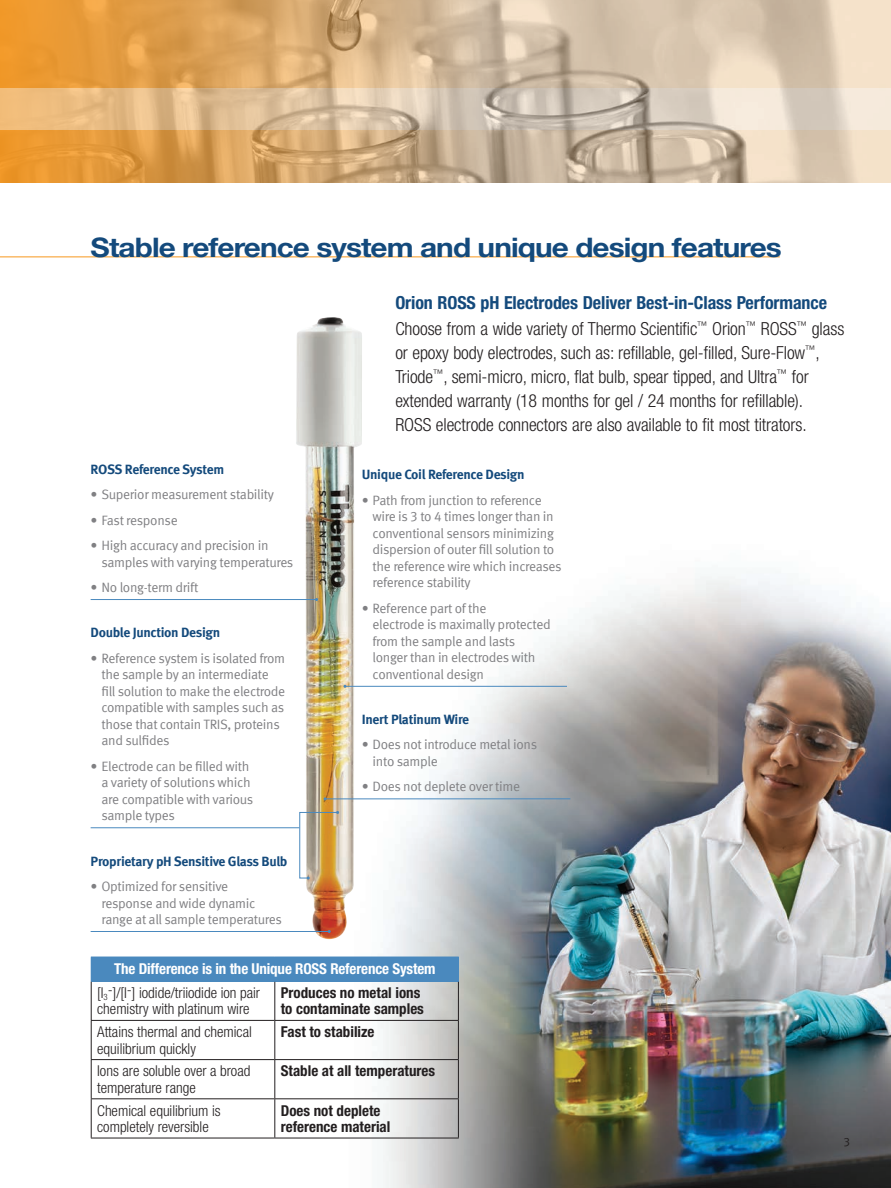
<style>
.page{position:relative;width:891px;height:1188px;background:#fff}
.page>*{position:absolute;margin:0;border:0;box-sizing:border-box;transform-origin:0 0}
.Title-line_2{font:700 27px "Helvetica Neue LT Std";letter-spacing:-.03em;color:#144a7c;scale:1.1 1}
.Body_copy_1{font:300 condensed 18px/24px "Helvetica Neue LT Std";letter-spacing:-.005em;color:#231f20}
.Body_copy_1-2{font:700 condensed 18px "Helvetica Neue LT Std";letter-spacing:-.005em;color:#144a7c}
.Table_Text{font:300 condensed 15px/16.5px "Helvetica Neue LT Std";color:#231f20}
.Table_Text-2{font:700 condensed 15px/16.5px "Helvetica Neue LT Std";color:#231f20}
.Table_Head_1{font:700 condensed 15px "Helvetica Neue LT Std";letter-spacing:-.01em;color:#fff}
.Caption_1{font:13.5px/16.5px "Meta Offc Norm";letter-spacing:-.025em;color:#808083}
.Caption_1-2{font:700 13.5px "Meta Offc";letter-spacing:-.025em;color:#144a7c}
.Page_Numbers{font:12px "Meta Offc Norm";color:#231f20}
</style>
<div class="page">
<img style="left:338px;top:576px;width:553px;height:612px">
<hr style="left:0;top:257px;width:780px;height:1px;background:#f7971d">
<img style="left:0;top:0;width:891px;height:183px">
<div style="left:91px;top:957px;width:367px;height:24px;background:#4a89be"></div>
<hr style="left:91px;top:982px;width:1px;height:38px;background:#231f20">
<hr style="left:274px;top:982px;width:1px;height:38px;background:#231f20">
<hr style="left:458px;top:982px;width:1px;height:38px;background:#231f20">
<hr style="left:91px;top:1020px;width:184px;height:1px;background:#231f20">
<hr style="left:91px;top:1021px;width:1px;height:38px;background:#231f20">
<hr style="left:275px;top:1020px;width:184px;height:1px;background:#231f20">
<hr style="left:274px;top:1021px;width:1px;height:38px;background:#231f20">
<hr style="left:458px;top:1021px;width:1px;height:38px;background:#231f20">
<hr style="left:91px;top:1059px;width:184px;height:1px;background:#231f20">
<hr style="left:91px;top:1060px;width:1px;height:38px;background:#231f20">
<hr style="left:275px;top:1059px;width:184px;height:1px;background:#231f20">
<hr style="left:274px;top:1060px;width:1px;height:38px;background:#231f20">
<hr style="left:458px;top:1060px;width:1px;height:38px;background:#231f20">
<hr style="left:91px;top:1098px;width:184px;height:1px;background:#231f20">
<hr style="left:91px;top:1099px;width:1px;height:39px;background:#231f20">
<hr style="left:275px;top:1098px;width:184px;height:1px;background:#231f20">
<hr style="left:274px;top:1099px;width:1px;height:39px;background:#231f20">
<hr style="left:458px;top:1099px;width:1px;height:39px;background:#231f20">
<hr style="left:91px;top:1138px;width:184px;height:1px;background:#231f20">
<hr style="left:275px;top:1138px;width:184px;height:1px;background:#231f20">
<hr style="left:91px;top:981px;width:184px;height:1px;background:#4a89be">
<hr style="left:275px;top:981px;width:184px;height:1px;background:#4a89be">
<svg style="left:458px;top:957px;width:1px;height:24px"></svg>
<img style="left:296px;top:317px;width:66px;height:622px">
<svg style="left:299px;top:811px;width:40px;height:69px;background:#c9b184"></svg>
<hr style="left:91px;top:599px;width:226px;height:1px;background:#4a89be">
<hr style="left:345px;top:686px;width:222px;height:1px;background:#4a89be">
<hr style="left:91px;top:827px;width:208px;height:1px;background:#4a89be">
<hr style="left:91px;top:931px;width:238px;height:1px;background:#4a89be">
<hr style="left:325px;top:798px;width:245px;height:1px;background:#4a89be">
<p class="Title-line_2" style="left:91px;top:231px;width:630px">Stable reference system and unique design features</p>
<p class="Body_copy_1-2" style="left:395px;top:291px;width:433px">Orion ROSS pH Electrodes Deliver Best-in-Class Performance</p>
<p class="Body_copy_1" style="left:395px;top:316px;width:450px">Choose from a wide variety of Thermo Scientific<sup>™</sup> Orion<sup>™</sup> ROSS<sup>™</sup> glass or epoxy body electrodes, such as: refillable, gel-filled, Sure-Flow<sup>™</sup>, Triode<sup>™</sup>, semi-micro, micro, flat bulb, spear tipped, and Ultra<sup>™</sup> for extended warranty (18 months for gel / 24 months for refillable).<br>ROSS electrode connectors are also available to fit most titrators.</p>
<p class="Caption_1-2" style="left:91px;top:461px;width:135px">ROSS Reference System</p>
<p class="Caption_1" style="left:91px;top:486px;width:185px">• Superior measurement stability</p>
<p class="Caption_1" style="left:91px;top:512px;width:89px">• Fast response</p>
<p class="Caption_1" style="left:101px;top:537px;width:194px;text-indent:-11px">• High accuracy and precision in samples with varying temperatures</p>
<p class="Caption_1" style="left:91px;top:579px;width:109px">• No long-term drift</p>
<p class="Caption_1-2" style="left:91px;top:625px;width:131px">Double Junction Design</p>
<p class="Caption_1" style="left:101px;top:650px;width:185px;text-indent:-11px">• Reference system is isolated from the sample by an intermediate fill solution to make the electrode compatible with samples such as those that contain TRIS, proteins and sulfides</p>
<p class="Caption_1" style="left:101px;top:758px;width:153px;text-indent:-11px">• Electrode can be filled with a variety of solutions which are compatible with various sample types</p>
<p class="Caption_1-2" style="left:91px;top:853px;width:198px">Proprietary pH Sensitive Glass Bulb</p>
<p class="Caption_1" style="left:101px;top:878px;width:182px;text-indent:-11px">• Optimized for sensitive response and wide dynamic range at all sample temperatures</p>
<p class="Caption_1-2" style="left:362px;top:467px;width:164px">Unique Coil Reference Design</p>
<p class="Caption_1" style="left:373px;top:492px;width:191px;text-indent:-11px">• Path from junction to reference wire is 3 to 4 times longer than in conventional sensors minimizing dispersion of outer fill solution to the reference wire which increases reference stability</p>
<p class="Caption_1" style="left:373px;top:600px;width:180px;text-indent:-11px">• Reference part of the<br>electrode is maximally protected from the sample and lasts longer than in electrodes with conventional design</p>
<p class="Caption_1-2" style="left:362px;top:711px;width:109px">Inert Platinum Wire</p>
<p class="Caption_1" style="left:373px;top:737px;width:166px;text-indent:-11px">• Does not introduce metal ions into sample</p>
<p class="Caption_1" style="left:362px;top:779px;width:160px">• Does not deplete over time</p>
<p class="Table_Head_1" style="left:114px;top:960px;width:323px">The Difference is in the Unique ROSS Reference System</p>
<p class="Table_Text" style="left:97px;top:984px;width:164px">[I<sub>3</sub>-]/[I-] iodide/triiodide ion pair chemistry with platinum wire</p>
<p class="Table_Text-2" style="left:281px;top:984px;width:145px">Produces no metal ions to contaminate samples</p>
<p class="Table_Text" style="left:97px;top:1023px;width:156px">Attains thermal and chemical equilibrium quickly</p>
<p class="Table_Text-2" style="left:281px;top:1023px;width:95px">Fast to stabilize</p>
<p class="Table_Text" style="left:97px;top:1063px;width:155px">Ions are soluble over a broad temperature range</p>
<p class="Table_Text-2" style="left:281px;top:1063px;width:156px">Stable at all temperatures</p>
<p class="Table_Text" style="left:97px;top:1102px;width:125px">Chemical equilibrium is completely reversible</p>
<p class="Table_Text-2" style="left:281px;top:1102px;width:111px">Does not deplete reference material</p>
<p class="Page_Numbers" style="left:844px;top:1135px;width:8px">3</p>
</div>
